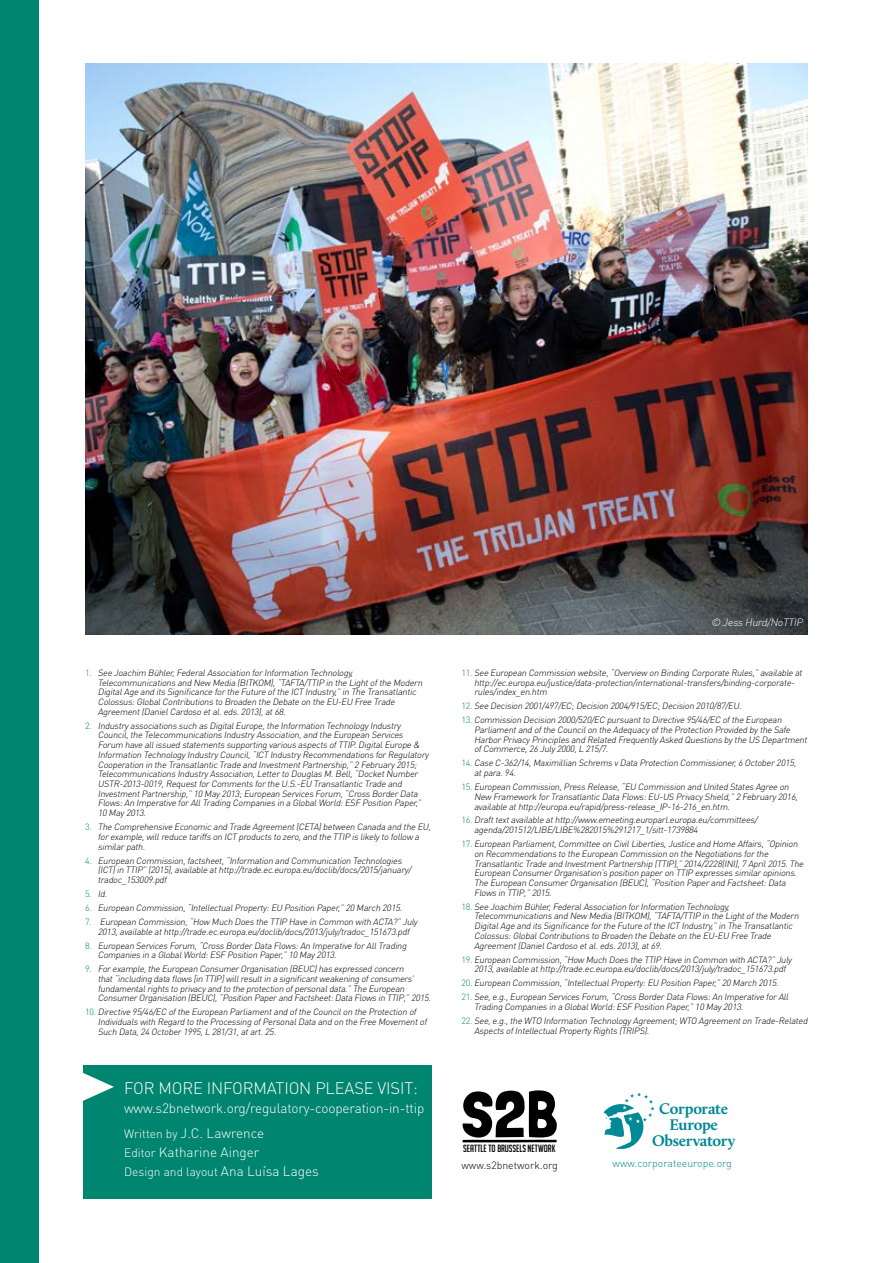
<style>
.page{position:relative;width:893px;height:1263px;background:#fff}
.page>*{position:absolute;margin:0;border:0;box-sizing:border-box;transform-origin:0 0}
.t1{font:65.55px "Londrina Solid";color:#010101}
.t2{font:300 16.5px "DIN Pro";letter-spacing:-.01em;color:#fff}
.t3{font:700 15.9px/15.9px "Calluna";letter-spacing:-.02em;color:#008996;text-align:center}
.t4{font:300 13.5px/25.2px "DIN Pro";letter-spacing:-.01em;color:#fff}
.t5{font:300 12px "DIN Pro";color:#fff}
.t6{font:300 10.5px "DIN Pro";color:#008a98}
.t7{font:300 10.5px "DIN Pro";color:#000}
.t8{font:italic 300 10.5px "DIN Pro";color:#fff}
.t9{font:10.2px "Big Noodle Titling";letter-spacing:.005em;color:#010101}
.t10{font:italic 300 9px/9.8px "DIN Pro";letter-spacing:-.025em;color:#000}
.s1{font-style:normal;color:#008571}
.s2{font-size:12px}
.s3{font-size:13.5px}
</style>
<div class="page">
<div style="left:83px;top:1065px;width:349px;height:134px;background:#008571"></div>
<svg style="left:83px;top:1073px;width:31px;height:28px"></svg>
<svg style="left:603px;top:1092px;width:52px;height:57px"></svg>
<div style="left:0;top:0;width:38px;height:1263px;background:#008571"></div>
<svg style="left:462px;top:1140px;width:95px;height:2px"></svg>
<img style="left:85px;top:64px;width:723px;height:571px">
<p class="t10" style="left:98px;top:667px;width:328px;text-indent:-13px"><span class="s1">1 .</span> See Joachim Bühler,FederalAssociation forInformation Technology, Telecommunications and New Media (BITKOM),“TAFTA/TTIP in the Lightofthe Modern DigitalAge and its Significance forthe Future ofthe ICT Industry,”in The Transatlantic Colossus:GlobalContributions to Broaden the Debate on the EU-EU Free Trade Agreement(DanielCardoso etal.eds.2013),at68.</p>
<p class="t10" style="left:98px;top:720px;width:334px;text-indent:-13px"><span class="s1">2 .</span> Industryassociations such as DigitalEurope,the Information TechnologyIndustry Council,the Telecommunications IndustryAssociation,and the European Services Forum have allissued statements supporting various aspects ofTTIP.DigitalEurope &amp; Information TechnologyIndustryCouncil,“ICT IndustryRecommendations forRegulatory Cooperation in the Transatlantic Trade and InvestmentPartnership,”2 February2015; Telecommunications IndustryAssociation,Letterto Douglas M.Bell,“DocketNumber USTR-2013-0019,RequestforComments forthe U.S.-EU Transatlantic Trade and InvestmentPartnership,”10 May2013;European Services Forum,“Cross BorderData Flows:An Imperative forAllTrading Companies in a GlobalWorld:ESF Position Paper,” 10 May2013.</p>
<p class="t10" style="left:98px;top:822px;width:337px;text-indent:-13px"><span class="s1">3 .</span> The Comprehensive Economic and Trade Agreement(CETA)between Canada and the EU, forexample,willreduce tariffs on ICT products to zero,and the TTIP is likelyto follow a similarpath.</p>
<p class="t10" style="left:98px;top:855px;width:317px;text-indent:-13px"><span class="s1">4 .</span> European Commission,factsheet,“Information and Communication Technologies (ICT)in TTIP”(2015),available athttp://trade.ec.europa.eu/doclib/docs/2015/january/ tradoc_153009.pdf</p>
<p class="t10" style="left:85px;top:886px;width:336px;line-height:14px"><span class="s1">5.</span> Id.<br><span class="s1">6 .</span> European Commission,“IntellectualProperty:EU Position Paper,”20 March 2015.<br><span class="s1">7 .</span> European Commission,“How Much Does the TTIP Have in Common with ACTA?”July</p>
<p class="t10" style="left:85px;top:924px;width:328px;line-height:14px;text-indent:13px">2013,available athttp://trade.ec.europa.eu/doclib/docs/2013/july/tradoc_151673.pdf<br><span class="s1">8 .</span> European Services Forum,“Cross BorderData Flows:An Imperative forAllTrading</p>
<p class="t10" style="left:85px;top:948px;width:322px;line-height:14px;text-indent:13px">Companies in a GlobalWorld:ESF Position Paper,”10 May2013.<br><span class="s1">9 .</span> Forexample,the European ConsumerOrganisation (BEUC)hasexpressed concern</p>
<p class="t10" style="left:98px;top:973px;width:337px">that“including data flows[in TTIP]willresultin a significantweakening ofconsumers’ fundamentalrightsto privacyand to the protection ofpersonaldata.”The European<br>ConsumerOrganisation (BEUC),“Position Paperand Factsheet:Data Flowsin TTIP,”2015.</p>
<p class="t10" style="left:98px;top:1007px;width:332px;text-indent:-13px"><span class="s1">1 0 .</span> Directive 95/46/EC ofthe European Parliamentand ofthe Councilon the Protection of<br>Individuals with Regard to the Processing ofPersonalData and on the Free Movementof<br>Such Data,24 October1995,L 281/31,atart.25.</p>
<h2 class="t2" style="left:124px;top:1077px;width:295px">FOR MORE INFORMATION PLEASE VISIT:</h2>
<h3 class="t4" style="left:124px;top:1095px;width:302px">www.s2bnetwork.org/regulatory-cooperation-in-ttip<br><span class="s2">Written by</span> J.C. Lawrence</h3>
<h3 class="t4" style="left:124px;top:1139px;width:137px"><span class="s2">Editor</span> Katharine Ainger</h3>
<h3 class="t5" style="left:124px;top:1163px;width:196px">Design and layout <span class="s3">Ana Luísa Lages</span></h3>
<p class="t8" style="left:711px;top:615px;width:96px">© Jess Hurd/NoTTIP</p>
<p class="t10" style="left:474px;top:667px;width:332px;text-indent:-13px"><span class="s1">1 1 .</span> See European Commission website,“Overview on Binding Corporate Rules,”available at http://ec.europa.eu/justice/data-protection/international-transfers/binding-corporate&shy;rules/index_en.htm</p>
<p class="t10" style="left:461px;top:699px;width:324px;line-height:14px"><span class="s1">1 2 .</span> See Decision 2001/497/EC;Decision 2004/915/EC;Decision 2010/87/EU.<br><span class="s1">1 3 .</span> Commission Decision 2000/520/EC pursuantto Directive 95/46/EC ofthe European</p>
<p class="t10" style="left:474px;top:724px;width:336px">Parliamentand ofthe Councilon the Adequacyofthe Protection Provided bythe Safe<br>HarborPrivacyPrinciples and Related FrequentlyAsked Questions bythe US Department ofCommerce,26 July2000,L 215/7.</p>
<p class="t10" style="left:474px;top:758px;width:326px;text-indent:-13px"><span class="s1">1 4 .</span> Case C-362/14,Maximillian Schrems vData Protection Commissioner,6 October2015, atpara.94.</p>
<p class="t10" style="left:474px;top:781px;width:327px;text-indent:-13px"><span class="s1">1 5 .</span> European Commission,Press Release,“EU Commission and United States Agree on<br>New Framework forTransatlantic Data Flows:EU-US PrivacyShield,”2 February2016, available athttp://europa.eu/rapid/press-release_IP-16-216_en.htm.</p>
<p class="t10" style="left:474px;top:815px;width:287px;text-indent:-13px"><span class="s1">1 6 .</span> Drafttextavailable athttp://www.emeeting.europarl.europa.eu/committees/ agenda/201512/LIBE/LIBE%282015%291217_1/sitt-1739884</p>
<p class="t10" style="left:474px;top:839px;width:333px;text-indent:-13px"><span class="s1">1 7 .</span> European Parliament,Committee on CivilLiberties,Justice and Home Affairs,“Opinion on Recommendations to the European Commission on the Negotiations forthe Transatlantic Trade and InvestmentPartnership (TTIP),”2014/2228(INI),7 April2015.The European ConsumerOrganisation’s position paperon TTIP expresses similaropinions.<br>The European ConsumerOrganisation (BEUC),“Position Paperand Factsheet:Data Flows in TTIP,”2015.</p>
<p class="t10" style="left:474px;top:901px;width:328px;text-indent:-13px"><span class="s1">1 8 .</span> See Joachim Bühler,FederalAssociation forInformation Technology, Telecommunications and New Media (BITKOM),“TAFTA/TTIP in the Lightofthe Modern DigitalAge and its Significance forthe Future ofthe ICT Industry,”in The Transatlantic Colossus:GlobalContributions to Broaden the Debate on the EU-EU Free Trade Agreement(DanielCardoso etal.eds.2013),at69.</p>
<p class="t10" style="left:474px;top:954px;width:321px;text-indent:-13px"><span class="s1">1 9 .</span> European Commission,“How Much Does the TTIP Have in Common with ACTA?”July<br>2013,available athttp://trade.ec.europa.eu/doclib/docs/2013/july/tradoc_151673.pdf</p>
<p class="t10" style="left:461px;top:975px;width:331px;line-height:14px"><span class="s1">2 0 .</span> European Commission,“IntellectualProperty:EU Position Paper,”20 March 2015.<br><span class="s1">2 1 .</span> See,e.g.,European Services Forum,“Cross BorderData Flows:An Imperative forAll</p>
<p class="t10" style="left:461px;top:999px;width:350px;line-height:14px;text-indent:13px">Trading Companies in a GlobalWorld:ESF Position Paper,”10 May2013.<br><span class="s1">2 2 .</span> See,e.g.,the WTO Information TechnologyAgreement;WTO Agreementon Trade-Related</p>
<p class="t10" style="left:474px;top:1025px;width:178px">Aspects ofIntellectualPropertyRights (TRIPS).</p>
<h1 class="t1" style="left:462px;top:1076px;width:97px">S2B</h1>
<p class="t9" style="left:463px;top:1143px;width:94px">SEATTLE TO BRUSSELS NETWORK</p>
<h3 class="t3" style="left:652px;top:1100px;width:85px">Corporate<br>Europe<br>Observatory</h3>
<p class="t7" style="left:461px;top:1158px;width:98px">www.s2bnetwork.org</p>
<p class="t6" style="left:613px;top:1155px;width:121px">www.corporateeurope.org</p>
</div>
